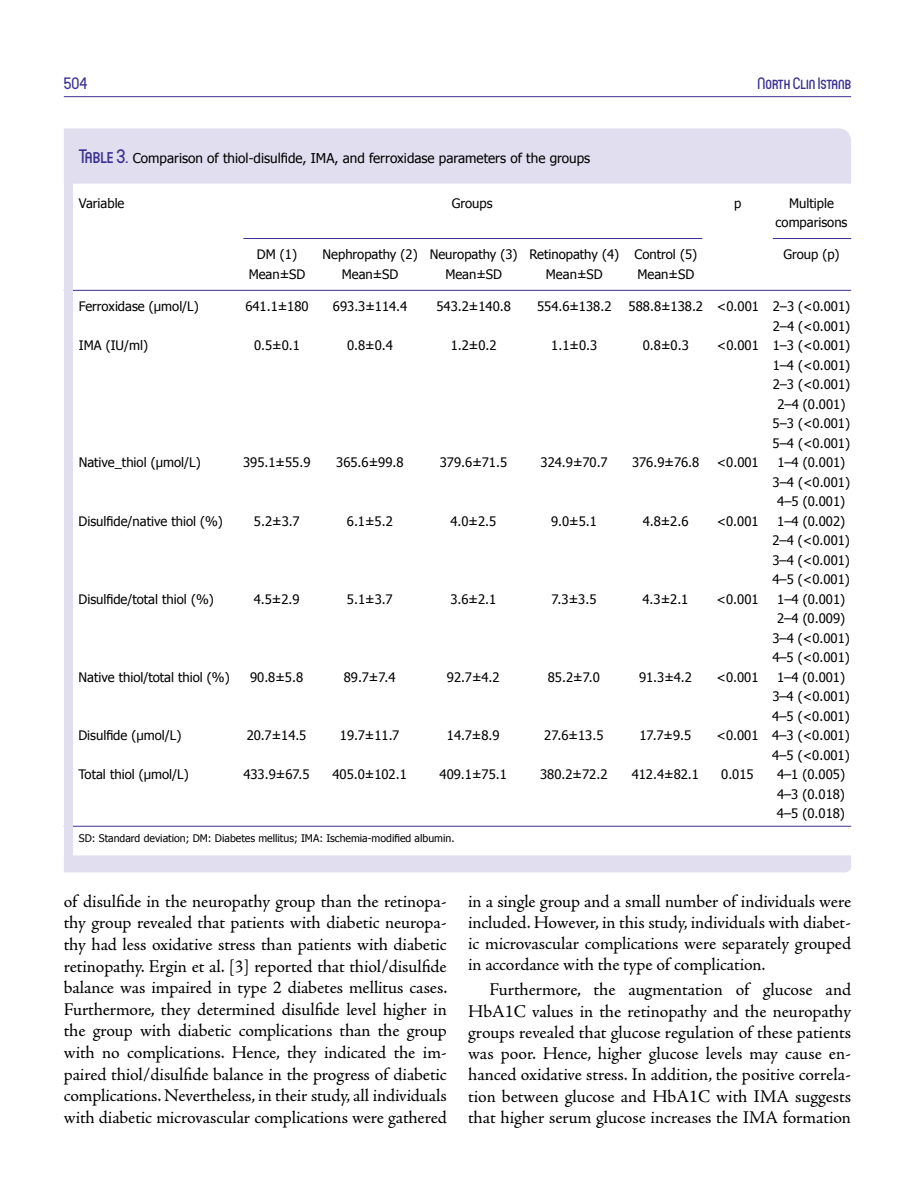
<style>
.page{position:relative;width:915px;height:1191px;background:#fff}
.page>*{position:absolute;margin:0;border:0;box-sizing:border-box;transform-origin:0 0}
.t1{font:18px/21.6px "Adobe Jenson Pro";letter-spacing:-.005em;color:#000;text-align:justify}
.t2{font:500 16.5px "Circula";color:#3c3091}
.t3{font:13.5px "Tahoma";color:#000}
.t4{font:13.05px/19.5px "Tahoma";color:#000;text-align:center}
.t5{font:10.5px "Tahoma";color:#000}
.s1{font-family:"Circula";font-weight:500;font-size:19.5px;color:#3c3091}
</style>
<div class="page">
<hr style="left:64px;top:96px;width:786px;height:1px;background:#3c3091">
<div style="left:64px;top:855px;width:786px;height:17px;background:#e1dfef"></div>
<div style="left:64px;top:128px;width:786px;height:56px;background:#e1dfef"></div>
<hr style="left:64px;top:826px;width:786px;height:1px;background:#3c3091">
<hr style="left:243px;top:238px;width:459px;height:1px;background:#3c3091">
<hr style="left:772px;top:238px;width:78px;height:1px;background:#3c3091">
<hr style="left:64px;top:290px;width:786px;height:1px;background:#3c3091">
<div style="left:64px;top:177px;width:8px;height:687px;background:#e1dfef"></div>
<p class="t2" style="left:64px;top:73px;width:25px">504</p>
<p class="t2" style="left:757px;top:73px;width:95px">North Clin Istanb</p>
<p class="t3" style="left:79px;top:149px;width:513px"><span class="s1">Table 3.</span> Comparison of thiol-disulfide, IMA, and ferroxidase parameters of the groups</p>
<p class="t4" style="left:79px;top:192px;width:47px">Variable</p>
<p class="t4" style="left:451px;top:192px;width:42px">Groups</p>
<p class="t4" style="left:734px;top:192px;width:9px">p</p>
<p class="t4" style="left:775px;top:192px;width:73px">Multiple comparisons</p>
<p class="t4" style="left:257px;top:244px;width:42px">DM (1)</p>
<p class="t4" style="left:322px;top:244px;width:376px">Nephropathy (2) Neuropathy (3) Retinopathy (4) Control (5)</p>
<p class="t4" style="left:783px;top:244px;width:58px">Group (p)</p>
<p class="t4" style="left:248px;top:264px;width:58px">Mean±SD</p>
<p class="t4" style="left:341px;top:264px;width:58px">Mean±SD</p>
<p class="t4" style="left:445px;top:264px;width:58px">Mean±SD</p>
<p class="t4" style="left:545px;top:264px;width:58px">Mean±SD</p>
<p class="t4" style="left:637px;top:264px;width:58px">Mean±SD</p>
<p class="t4" style="left:79px;top:296px;width:121px">Ferroxidase (µmol/L)</p>
<p class="t4" style="left:245px;top:296px;width:65px">641.1±180</p>
<p class="t4" style="left:333px;top:296px;width:76px">693.3±114.4</p>
<p class="t4" style="left:436px;top:296px;width:76px">543.2±140.8</p>
<p class="t4" style="left:537px;top:296px;width:76px">554.6±138.2</p>
<p class="t4" style="left:628px;top:296px;width:223px;text-align:right">588.8±138.2 &lt;0.001 2–3 (&lt;0.001)<br>2–4 (&lt;0.001)</p>
<p class="t4" style="left:79px;top:335px;width:71px">IMA (IU/ml)</p>
<p class="t4" style="left:254px;top:335px;width:47px">0.5±0.1</p>
<p class="t4" style="left:347px;top:335px;width:47px">0.8±0.4</p>
<p class="t4" style="left:450px;top:335px;width:47px">1.2±0.2</p>
<p class="t4" style="left:551px;top:335px;width:47px">1.1±0.3</p>
<p class="t4" style="left:642px;top:335px;width:47px">0.8±0.3</p>
<p class="t4" style="left:716px;top:335px;width:135px">&lt;0.001 1–3 (&lt;0.001)</p>
<p class="t4" style="left:772px;top:354px;width:79px">1–4 (&lt;0.001)</p>
<p class="t4" style="left:772px;top:374px;width:79px">2–3 (&lt;0.001)</p>
<p class="t4" style="left:777px;top:393px;width:69px">2–4 (0.001)</p>
<p class="t4" style="left:772px;top:413px;width:79px">5–3 (&lt;0.001)</p>
<p class="t4" style="left:772px;top:432px;width:79px">5–4 (&lt;0.001)</p>
<p class="t4" style="left:79px;top:452px;width:123px">Native_thiol (µmol/L)</p>
<p class="t4" style="left:243px;top:452px;width:69px">395.1±55.9</p>
<p class="t4" style="left:336px;top:452px;width:69px">365.6±99.8</p>
<p class="t4" style="left:439px;top:452px;width:69px">379.6±71.5</p>
<p class="t4" style="left:540px;top:452px;width:68px">324.9±70.7</p>
<p class="t4" style="left:631px;top:452px;width:69px">376.9±76.8</p>
<p class="t4" style="left:716px;top:452px;width:43px">&lt;0.001</p>
<p class="t4" style="left:772px;top:452px;width:79px">1–4 (0.001)<br>3–4 (&lt;0.001)<br>4–5 (0.001)</p>
<p class="t4" style="left:79px;top:510px;width:146px">Disulfide/native thiol (%)</p>
<p class="t4" style="left:254px;top:510px;width:47px">5.2±3.7</p>
<p class="t4" style="left:347px;top:510px;width:47px">6.1±5.2</p>
<p class="t4" style="left:450px;top:510px;width:47px">4.0±2.5</p>
<p class="t4" style="left:551px;top:510px;width:47px">9.0±5.1</p>
<p class="t4" style="left:642px;top:510px;width:47px">4.8±2.6</p>
<p class="t4" style="left:716px;top:510px;width:43px">&lt;0.001</p>
<p class="t4" style="left:772px;top:510px;width:79px">1–4 (0.002)<br>2–4 (&lt;0.001)<br>3–4 (&lt;0.001)<br>4–5 (&lt;0.001)</p>
<p class="t4" style="left:78px;top:588px;width:137px">Disulfide/total thiol (%)</p>
<p class="t4" style="left:254px;top:588px;width:47px">4.5±2.9</p>
<p class="t4" style="left:347px;top:588px;width:47px">5.1±3.7</p>
<p class="t4" style="left:450px;top:588px;width:47px">3.6±2.1</p>
<p class="t4" style="left:551px;top:588px;width:46px">7.3±3.5</p>
<p class="t4" style="left:642px;top:588px;width:47px">4.3±2.1</p>
<p class="t4" style="left:716px;top:588px;width:43px">&lt;0.001</p>
<p class="t4" style="left:772px;top:588px;width:79px">1–4 (0.001)<br>2–4 (0.009)<br>3–4 (&lt;0.001)<br>4–5 (&lt;0.001)</p>
<p class="t4" style="left:78px;top:666px;width:153px">Native thiol/total thiol (%)</p>
<p class="t4" style="left:250px;top:666px;width:55px">90.8±5.8</p>
<p class="t4" style="left:343px;top:666px;width:53px">89.7±7.4</p>
<p class="t4" style="left:447px;top:666px;width:54px">92.7±4.2</p>
<p class="t4" style="left:547px;top:666px;width:54px">85.2±7.0</p>
<p class="t4" style="left:638px;top:666px;width:54px">91.3±4.2</p>
<p class="t4" style="left:716px;top:666px;width:43px">&lt;0.001</p>
<p class="t4" style="left:772px;top:666px;width:79px">1–4 (0.001)<br>3–4 (&lt;0.001)<br>4–5 (&lt;0.001)</p>
<p class="t4" style="left:78px;top:725px;width:104px">Disulfide (µmol/L)</p>
<p class="t4" style="left:246px;top:725px;width:61px">20.7±14.5</p>
<p class="t4" style="left:340px;top:725px;width:61px">19.7±11.7</p>
<p class="t4" style="left:447px;top:725px;width:54px">14.7±8.9</p>
<p class="t4" style="left:544px;top:725px;width:61px">27.6±13.5</p>
<p class="t4" style="left:639px;top:725px;width:53px">17.7±9.5</p>
<p class="t4" style="left:716px;top:725px;width:135px;text-align:right">&lt;0.001 4–3 (&lt;0.001)<br>4–5 (&lt;0.001)</p>
<p class="t4" style="left:78px;top:764px;width:112px">Total thiol (µmol/L)</p>
<p class="t4" style="left:243px;top:764px;width:68px">433.9±67.5</p>
<p class="t4" style="left:332px;top:764px;width:76px">405.0±102.1</p>
<p class="t4" style="left:439px;top:764px;width:69px">409.1±75.1</p>
<p class="t4" style="left:540px;top:764px;width:69px">380.2±72.2</p>
<p class="t4" style="left:631px;top:764px;width:69px">412.4±82.1</p>
<p class="t4" style="left:721px;top:764px;width:34px">0.015</p>
<p class="t4" style="left:776px;top:764px;width:69px;text-align:justify">4–1 (0.005)<br>4–3 (0.018)<br>4–5 (0.018)</p>
<p class="t5" style="left:79px;top:831px;width:377px">SD: Standard deviation; DM: Diabetes mellitus; IMA: Ischemia-modified albumin.</p>
<p class="t1" style="left:64px;top:890px;width:385px">of disulfide in the neuropathy group than the retinopa&shy;thy group revealed that patients with diabetic neuropa&shy;thy had less oxidative stress than patients with diabetic retinopathy. Ergin et al. [3] reported that thiol/disulfide balance was impaired in type 2 diabetes mellitus cases.<br>Furthermore, they determined disulfide level higher in the group with diabetic complications than the group with no complications. Hence, they indicated the im&shy;paired thiol/disulfide balance in the progress of diabetic complications. Nevertheless, in their study, all individuals with diabetic microvascular complications were gathered</p>
<p class="t1" style="left:468px;top:890px;width:384px;line-height:21.1px">in a single group and a small number of individuals were included. However, in this study, individuals with diabet&shy;ic microvascular complications were separately grouped in accordance with the type of complication.</p>
<p class="t1" style="left:468px;top:979px;width:384px;text-indent:21px">Furthermore, the augmentation of glucose and HbA1C values in the retinopathy and the neuropathy groups revealed that glucose regulation of these patients was poor. Hence, higher glucose levels may cause en&shy;hanced oxidative stress. In addition, the positive correla&shy;tion between glucose and HbA1C with IMA suggests that higher serum glucose increases the IMA formation</p>
</div>
